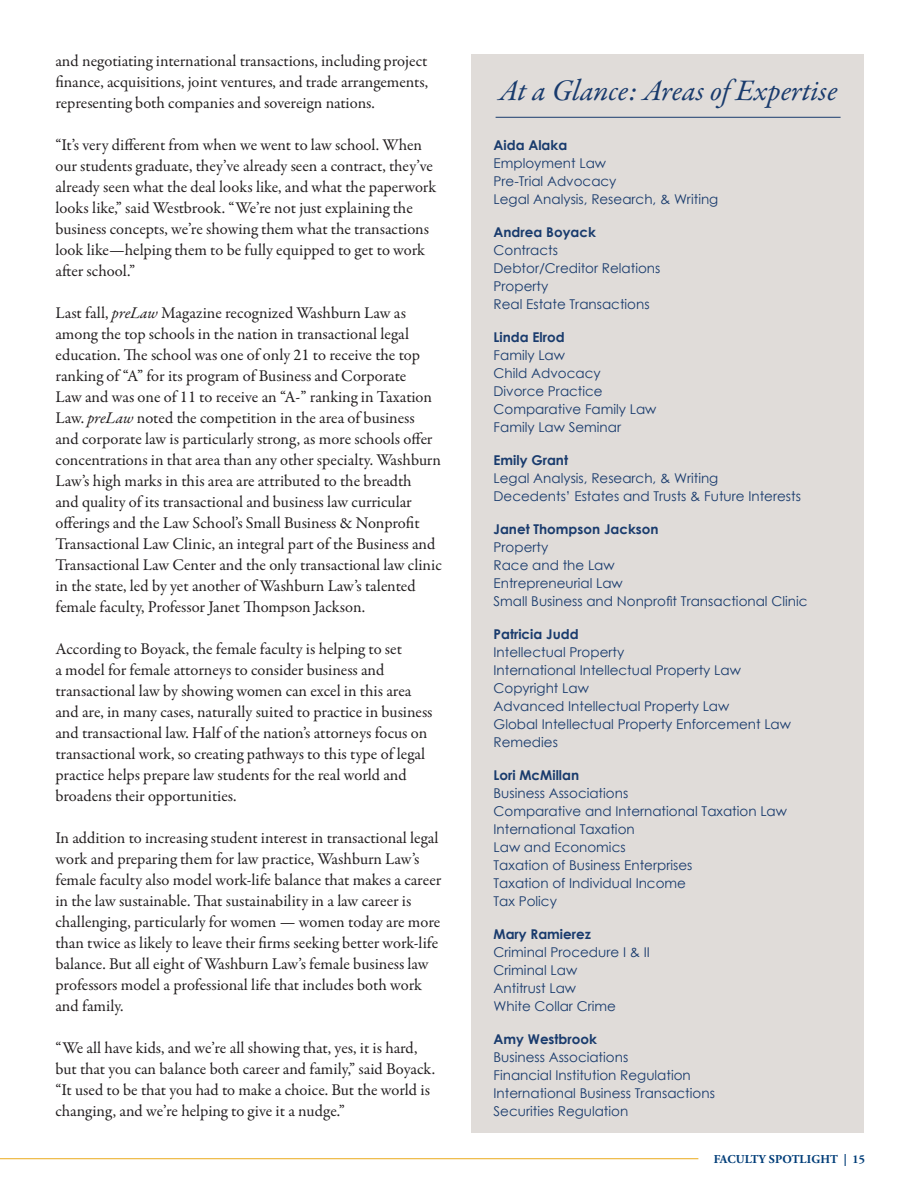
<style>
.page{position:relative;width:918px;height:1188px;background:#fff}
.page>*{position:absolute;margin:0;border:0;box-sizing:border-box;transform-origin:0 0}
.t1{font:italic 30px "Garamond Premr Pro";color:#193b6d}
.t2{font:16.5px/21px "Garamond Premr Pro";letter-spacing:-.005em;color:#231f20}
.t3{font:13.5px "Century Gothic";color:#193b6d}
.t4{font:700 13.5px "Century Gothic";color:#193b6d}
.t5{font:700 12px "Adobe Garamond Pro";letter-spacing:.015em;color:#003d78}
.s1{font-style:italic}
</style>
<div class="page">
<hr style="left:0;top:1158px;width:698px;height:1px;background:#ebaa1c">
<div style="left:471px;top:54px;width:393px;height:1079px;background:#e0dcd9"></div>
<hr style="left:496px;top:117px;width:345px;height:1px;background:#193b6d">
<p class="t2" style="left:55px;top:51px;width:374px;text-align:justify">and negotiating international transactions, including project finance, acquisitions, joint ventures, and trade arrangements, representing both companies and sovereign nations.</p>
<p class="t2" style="left:55px;top:135px;width:382px">“It’s very different from when we went to law school. When our students graduate, they’ve already seen a contract, they’ve already seen what the deal looks like, and what the paperwork looks like,” said Westbrook. “We’re not just explaining the business concepts, we’re showing them what the transactions look like—helping them to be fully equipped to get to work after school.”</p>
<p class="t2" style="left:55px;top:303px;width:388px">Last fall, <span class="s1">preLaw</span> Magazine recognized Washburn Law as among the top schools in the nation in transactional legal education. The school was one of only 21 to receive the top ranking of “A” for its program of Business and Corporate<br>Law and was one of 11 to receive an “A-” ranking in Taxation Law. <span class="s1">preLaw</span> noted the competition in the area of business and corporate law is particularly strong, as more schools offer concentrations in that area than any other specialty. Washburn Law’s high marks in this area are attributed to the breadth<br>and quality of its transactional and business law curricular offerings and the Law School’s Small Business &amp; Nonprofit Transactional Law Clinic, an integral part of the Business and Transactional Law Center and the only transactional law clinic in the state, led by yet another of Washburn Law’s talented female faculty, Professor Janet Thompson Jackson.</p>
<p class="t2" style="left:55px;top:639px;width:379px">According to Boyack, the female faculty is helping to set<br>a model for female attorneys to consider business and transactional law by showing women can excel in this area and are, in many cases, naturally suited to practice in business and transactional law. Half of the nation’s attorneys focus on transactional work, so creating pathways to this type of legal practice helps prepare law students for the real world and broadens their opportunities.</p>
<p class="t2" style="left:55px;top:828px;width:387px">In addition to increasing student interest in transactional legal work and preparing them for law practice, Washburn Law’s female faculty also model work-life balance that makes a career in the law sustainable. That sustainability in a law career is challenging, particularly for women — women today are more than twice as likely to leave their firms seeking better work-life balance. But all eight of Washburn Law’s female business law professors model a professional life that includes both work</p>
<p class="t2" style="left:55px;top:996px;width:70px">and family.</p>
<p class="t2" style="left:55px;top:1038px;width:381px">“We all have kids, and we’re all showing that, yes, it is hard, but that you can balance both career and family,” said Boyack. “It used to be that you had to make a choice. But the world is changing, and we’re helping to give it a nudge.”</p>
<p class="t1" style="left:499px;top:72px;width:340px">At a Glance: Areas of Expertise</p>
<p class="t4" style="left:494px;top:135px;width:75px">Aida Alaka</p>
<p class="t3" style="left:494px;top:154px;width:114px">Employment Law</p>
<p class="t3" style="left:494px;top:172px;width:124px">Pre-Trial Advocacy</p>
<p class="t3" style="left:494px;top:190px;width:226px">Legal Analysis, Research, &amp; Writing</p>
<p class="t4" style="left:494px;top:222px;width:104px">Andrea Boyack</p>
<p class="t3" style="left:494px;top:241px;width:66px">Contracts</p>
<p class="t3" style="left:494px;top:259px;width:168px">Debtor/Creditor Relations</p>
<p class="t3" style="left:494px;top:277px;width:56px">Property</p>
<p class="t3" style="left:494px;top:295px;width:158px">Real Estate Transactions</p>
<p class="t4" style="left:494px;top:327px;width:73px">Linda Elrod</p>
<p class="t3" style="left:494px;top:346px;width:73px">Family Law</p>
<p class="t3" style="left:494px;top:364px;width:109px">Child Advocacy</p>
<p class="t3" style="left:494px;top:382px;width:111px">Divorce Practice</p>
<p class="t3" style="left:494px;top:400px;width:164px">Comparative Family Law</p>
<p class="t3" style="left:494px;top:418px;width:129px">Family Law Seminar</p>
<p class="t4" style="left:494px;top:450px;width:76px">Emily Grant</p>
<p class="t3" style="left:494px;top:469px;width:226px">Legal Analysis, Research, &amp; Writing</p>
<p class="t3" style="left:494px;top:487px;width:309px">Decedents’ Estates and Trusts &amp; Future Interests</p>
<p class="t4" style="left:494px;top:519px;width:166px">Janet Thompson Jackson</p>
<p class="t3" style="left:494px;top:538px;width:56px">Property</p>
<p class="t3" style="left:494px;top:556px;width:123px">Race and the Law</p>
<p class="t3" style="left:494px;top:574px;width:131px">Entrepreneurial Law</p>
<p class="t3" style="left:494px;top:592px;width:315px">Small Business and Nonprofit Transactional Clinic</p>
<p class="t4" style="left:494px;top:624px;width:87px">Patricia Judd</p>
<p class="t3" style="left:494px;top:643px;width:132px">Intellectual Property</p>
<p class="t3" style="left:494px;top:661px;width:249px">International Intellectual Property Law</p>
<p class="t3" style="left:494px;top:679px;width:97px">Copyright Law</p>
<p class="t3" style="left:494px;top:697px;width:237px">Advanced Intellectual Property Law</p>
<p class="t3" style="left:494px;top:715px;width:299px">Global Intellectual Property Enforcement Law</p>
<p class="t3" style="left:494px;top:733px;width:66px">Remedies</p>
<p class="t4" style="left:494px;top:765px;width:87px">Lori McMillan</p>
<p class="t3" style="left:494px;top:784px;width:136px">Business Associations</p>
<p class="t3" style="left:494px;top:802px;width:295px">Comparative and International Taxation Law</p>
<p class="t3" style="left:494px;top:820px;width:143px">International Taxation</p>
<p class="t3" style="left:494px;top:838px;width:134px">Law and Economics</p>
<p class="t3" style="left:494px;top:856px;width:200px">Taxation of Business Enterprises</p>
<p class="t3" style="left:494px;top:874px;width:194px">Taxation of Individual Income</p>
<p class="t3" style="left:494px;top:892px;width:65px">Tax Policy</p>
<p class="t4" style="left:494px;top:924px;width:99px">Mary Ramierez</p>
<p class="t3" style="left:494px;top:943px;width:158px">Criminal Procedure I &amp; II</p>
<p class="t3" style="left:494px;top:961px;width:85px">Criminal Law</p>
<p class="t3" style="left:494px;top:979px;width:84px">Antitrust Law</p>
<p class="t3" style="left:494px;top:997px;width:124px">White Collar Crime</p>
<p class="t4" style="left:494px;top:1029px;width:105px">Amy Westbrook</p>
<p class="t3" style="left:494px;top:1048px;width:136px">Business Associations</p>
<p class="t3" style="left:494px;top:1066px;width:199px">Financial Institution Regulation</p>
<p class="t3" style="left:494px;top:1084px;width:223px">International Business Transactions</p>
<p class="t3" style="left:494px;top:1102px;width:136px">Securities Regulation</p>
<p class="t5" style="left:714px;top:1152px;width:153px">FACULTY SPOTLIGHT | 15</p>
</div>
